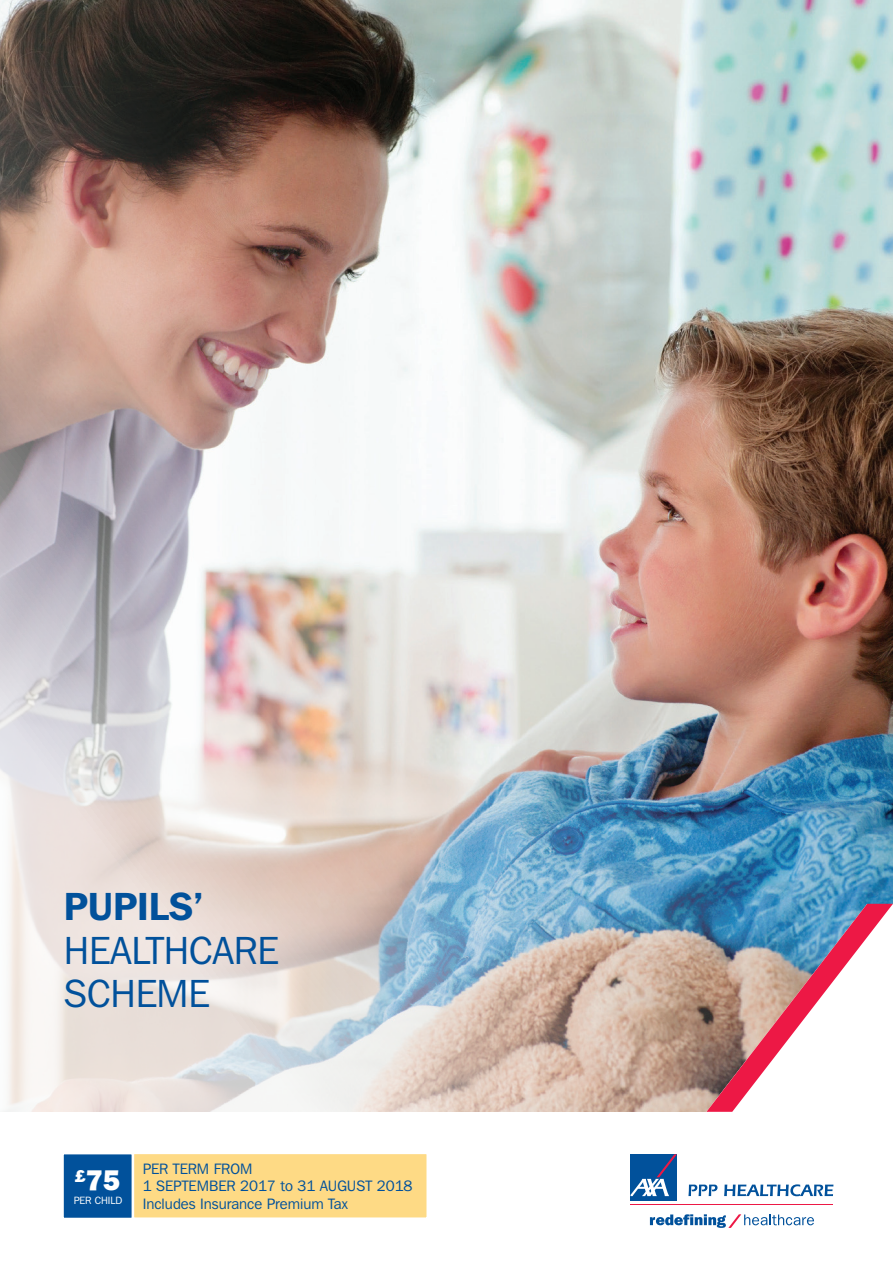
<style>
.page{position:relative;width:893px;height:1263px;background:#fff}
.page>*{position:absolute;margin:0;border:0;box-sizing:border-box;transform-origin:0 0}
.t1{font:39px/43.5px "Franklin Gothic IT Cby BT";letter-spacing:-.005em;color:#01519b}
.t2{font:800 28.35px "Franklin Gothic IT Cby BT";color:#fff}
.t3{font:15px/17.2px "Franklin Gothic IT Cby BT";color:#01519b}
.t4{font:10.5px "Franklin Gothic IT Cby BT";color:#fff}
.s1{font-weight:600}
</style>
<div class="page">
<img style="left:0;top:0;width:893px;height:1112px">
<svg style="left:690px;top:904px;width:16px;height:208px;background:#99877e"></svg>
<svg style="left:706px;top:904px;width:187px;height:208px"></svg>
<div style="left:630px;top:1154px;width:47px;height:47px;background:#01519b"></div>
<svg style="left:630px;top:1154px;width:47px;height:42px"></svg>
<hr style="left:630px;top:1204px;width:203px;height:1px;background:#ed1845">
<svg style="left:688px;top:1184px;width:29px;height:12px"></svg>
<svg style="left:724px;top:1184px;width:109px;height:12px"></svg>
<svg style="left:650px;top:1214px;width:164px;height:14px"></svg>
<div style="left:61px;top:1152px;width:73px;height:68px;background:#01519b;border:2px solid #fff"></div>
<div style="left:133px;top:1153px;width:295px;height:65px;background:#feda85"></div>
<div style="left:132px;top:1152px;width:297px;height:68px;border:2px solid #fff"></div>
<p class="t1" style="left:64px;top:884px;width:216px"><span class="s1">PUPILS’<br></span>HEALTHCARE<br>SCHEME</p>
<p class="t2" style="left:75px;top:1161px;width:47px"><sup>£</sup>75</p>
<p class="t3" style="left:143px;top:1159px;width:271px">PER TERM FROM<br>1 SEPTEMBER 2017 to 31 AUGUST 2018</p>
<p class="t3" style="left:143px;top:1195px;width:207px">Includes Insurance Premium Tax</p>
<p class="t4" style="left:74px;top:1194px;width:50px">PER CHILD</p>
</div>
